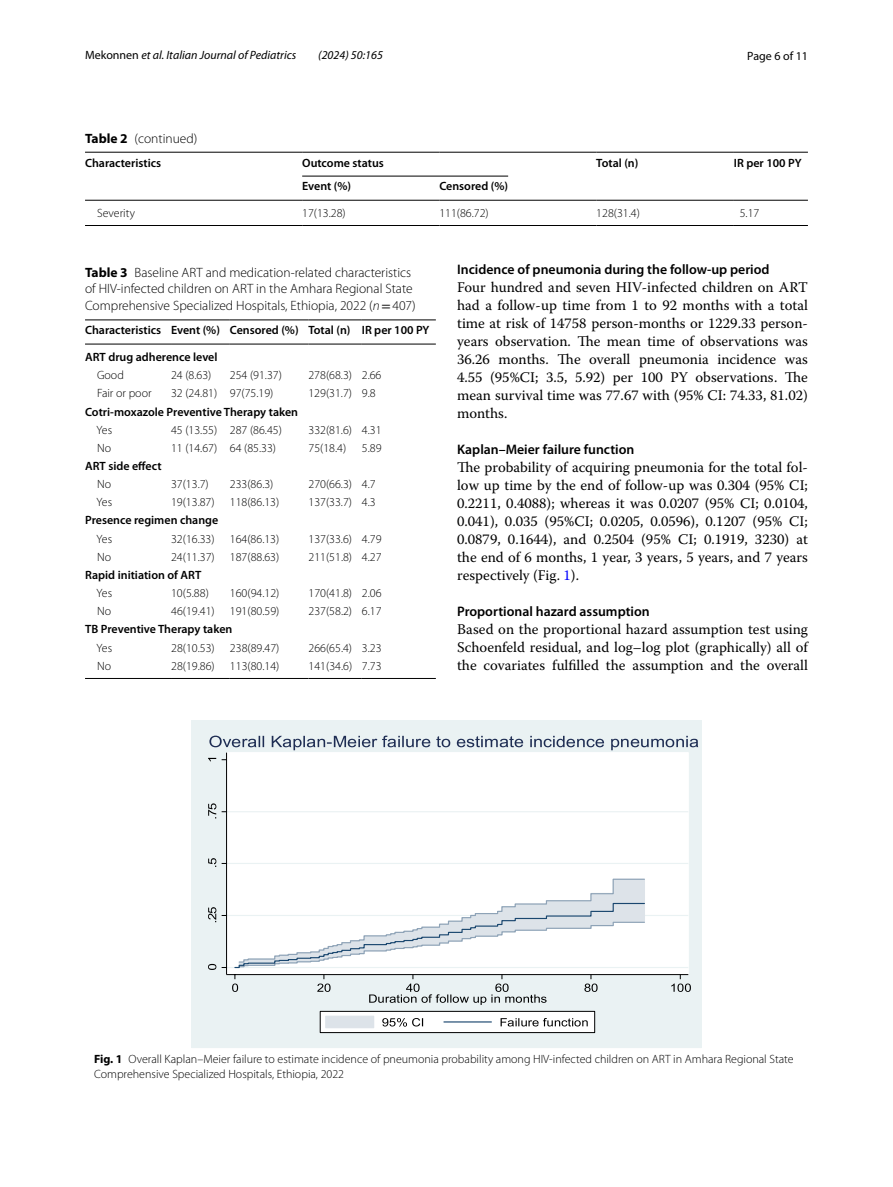
<style>
.page{position:relative;width:893px;height:1187px;background:#fff}
.page>*{position:absolute;margin:0;border:0;box-sizing:border-box;transform-origin:0 0}
.t1{font:14.7px/18px "Warnock Pro";color:#000;text-align:justify}
.t2{font:600 13.8px "Myriad Pro";color:#000}
.t3{font:300 13.5px/16.5px "Myriad Pro";color:#000}
.t4{font:300 12px/15px "Myriad Pro";color:#000}
.t5{font:600 12px "Myriad Pro";color:#000}
.t6{font:italic 12px "Myriad Pro";color:#000}
.t7{font:12px "Myriad Pro";color:#000}
.s1{font-style:normal}
.s2{font-weight:700}
.s3{font-style:italic}
.s4{font-family:"STIX";font-weight:400}
.s5{color:#00f}
</style>
<div class="page">
<hr style="left:85px;top:152px;width:217px;height:1px;background:#000">
<hr style="left:85px;top:200px;width:217px;height:1px;background:#000">
<hr style="left:302px;top:152px;width:137px;height:1px;background:#000">
<hr style="left:439px;top:152px;width:157px;height:1px;background:#000">
<hr style="left:596px;top:152px;width:138px;height:1px;background:#000">
<hr style="left:596px;top:200px;width:138px;height:1px;background:#000">
<hr style="left:734px;top:152px;width:74px;height:1px;background:#000">
<hr style="left:734px;top:200px;width:74px;height:1px;background:#000">
<hr style="left:302px;top:200px;width:137px;height:1px;background:#000">
<hr style="left:439px;top:200px;width:157px;height:1px;background:#000">
<hr style="left:85px;top:225px;width:217px;height:1px;background:#000">
<hr style="left:302px;top:225px;width:137px;height:1px;background:#000">
<hr style="left:439px;top:225px;width:157px;height:1px;background:#000">
<hr style="left:596px;top:225px;width:138px;height:1px;background:#000">
<hr style="left:734px;top:225px;width:74px;height:1px;background:#000">
<hr style="left:302px;top:176px;width:206px;height:1px;background:#000">
<hr style="left:85px;top:319px;width:86px;height:1px;background:#000">
<hr style="left:85px;top:344px;width:86px;height:1px;background:#000">
<hr style="left:171px;top:319px;width:59px;height:1px;background:#000">
<hr style="left:171px;top:344px;width:59px;height:1px;background:#000">
<hr style="left:230px;top:319px;width:78px;height:1px;background:#000">
<hr style="left:230px;top:344px;width:78px;height:1px;background:#000">
<hr style="left:308px;top:319px;width:54px;height:1px;background:#000">
<hr style="left:308px;top:344px;width:54px;height:1px;background:#000">
<hr style="left:362px;top:319px;width:74px;height:1px;background:#000">
<hr style="left:362px;top:344px;width:74px;height:1px;background:#000">
<hr style="left:85px;top:678px;width:86px;height:1px;background:#000">
<hr style="left:171px;top:678px;width:59px;height:1px;background:#000">
<hr style="left:230px;top:678px;width:78px;height:1px;background:#000">
<hr style="left:308px;top:678px;width:54px;height:1px;background:#000">
<hr style="left:362px;top:678px;width:74px;height:1px;background:#000">
<div style="left:192px;top:721px;width:509px;height:326px;background:#eaf2f3"></div>
<div style="left:191px;top:721px;width:511px;height:326px;border:1px solid #eaf2f3"></div>
<div style="left:226px;top:752px;width:463px;height:222px;background:#fff"></div>
<hr style="left:227px;top:966px;width:461px;height:2px;background:#eaf2f3">
<hr style="left:227px;top:914px;width:461px;height:2px;background:#eaf2f3">
<hr style="left:227px;top:862px;width:461px;height:2px;background:#eaf2f3">
<hr style="left:227px;top:811px;width:461px;height:1px;background:#eaf2f3">
<svg style="left:234px;top:878px;width:412px;height:90px"></svg>
<hr style="left:226px;top:752px;width:1px;height:222px;background:#000">
<svg style="left:208px;top:963px;width:8px;height:6px"></svg>
<svg style="left:208px;top:907px;width:8px;height:15px"></svg>
<svg style="left:208px;top:858px;width:8px;height:8px"></svg>
<svg style="left:208px;top:803px;width:8px;height:15px"></svg>
<svg style="left:208px;top:757px;width:8px;height:4px"></svg>
<hr style="left:227px;top:974px;width:461px;height:1px;background:#000">
<svg style="left:232px;top:974px;width:6px;height:17px"></svg>
<svg style="left:317px;top:974px;width:14px;height:17px"></svg>
<svg style="left:584px;top:974px;width:14px;height:17px"></svg>
<svg style="left:671px;top:974px;width:20px;height:17px"></svg>
<svg style="left:369px;top:974px;width:178px;height:30px"></svg>
<div style="left:320px;top:1010px;width:275px;height:22px;background:#fff;border:1px solid #000"></div>
<div style="left:325px;top:1015px;width:49px;height:13px;background:#dde3e9;border:1px solid #dde3e9"></div>
<svg style="left:382px;top:1018px;width:206px;height:8px"></svg>
<svg style="left:209px;top:735px;width:489px;height:15px"></svg>
<p class="t6" style="left:85px;top:48px;width:213px"><span class="s1">Mekonnen</span> et al. Italian Journal of Pediatrics</p>
<p class="t6" style="left:318px;top:48px;width:66px">(2024) 50:165</p>
<p class="t7" style="left:747px;top:48px;width:62px">Page 6 of 11</p>
<p class="t3" style="left:85px;top:130px;width:114px"><span class="s2">Table 2</span> (continued)</p>
<p class="t5" style="left:85px;top:155px;width:78px">Characteristics</p>
<p class="t5" style="left:302px;top:155px;width:83px">Outcome status</p>
<p class="t5" style="left:596px;top:155px;width:44px">Total (n)</p>
<p class="t5" style="left:734px;top:155px;width:69px">IR per 100 PY</p>
<p class="t5" style="left:302px;top:179px;width:50px">Event (%)</p>
<p class="t5" style="left:439px;top:179px;width:70px">Censored (%)</p>
<p class="t4" style="left:97px;top:206px;width:39px">Severity</p>
<p class="t4" style="left:302px;top:206px;width:45px">17(13.28)</p>
<p class="t4" style="left:439px;top:206px;width:51px">111(86.72)</p>
<p class="t4" style="left:596px;top:206px;width:45px">128(31.4)</p>
<p class="t4" style="left:740px;top:206px;width:21px">5.17</p>
<p class="t3" style="left:85px;top:264px;width:332px"><span class="s2">Table 3</span> Baseline ART and medication-related characteristics of HIV-infected children on ART in the Amhara Regional State<br>Comprehensive Specialized Hospitals, Ethiopia, 2022 (<span class="s3">n</span><span class="s4">=</span>407)</p>
<p class="t5" style="left:85px;top:322px;width:346px">Characteristics Event (%) Censored (%) Total (n) IR per 100 PY</p>
<p class="t5" style="left:85px;top:349px;width:134px">ART drug adherence level</p>
<p class="t4" style="left:97px;top:368px;width:28px">Good</p>
<p class="t4" style="left:171px;top:368px;width:42px">24 (8.63)</p>
<p class="t4" style="left:230px;top:368px;width:54px">254 (91.37)</p>
<p class="t4" style="left:308px;top:368px;width:75px">278(68.3) 2.66</p>
<p class="t4" style="left:97px;top:386px;width:56px">Fair or poor</p>
<p class="t4" style="left:171px;top:386px;width:104px">32 (24.81) 97(75.19)</p>
<p class="t4" style="left:308px;top:386px;width:69px">129(31.7) 9.8</p>
<p class="t5" style="left:85px;top:404px;width:215px">Cotri-moxazole Preventive Therapy taken</p>
<p class="t4" style="left:96px;top:422px;width:17px">Yes</p>
<p class="t4" style="left:171px;top:422px;width:112px">45 (13.55) 287 (86.45)</p>
<p class="t4" style="left:308px;top:422px;width:75px">332(81.6) 4.31</p>
<p class="t4" style="left:97px;top:440px;width:16px">No</p>
<p class="t4" style="left:171px;top:440px;width:107px">11 (14.67) 64 (85.33)</p>
<p class="t4" style="left:308px;top:440px;width:39px">75(18.4)</p>
<p class="t4" style="left:362px;top:440px;width:21px">5.89</p>
<p class="t5" style="left:85px;top:458px;width:78px">ART side effect</p>
<p class="t4" style="left:97px;top:477px;width:16px">No</p>
<p class="t4" style="left:171px;top:477px;width:39px">37(13.7)</p>
<p class="t4" style="left:230px;top:477px;width:45px">233(86.3)</p>
<p class="t4" style="left:308px;top:477px;width:69px">270(66.3) 4.7</p>
<p class="t4" style="left:97px;top:495px;width:17px">Yes</p>
<p class="t4" style="left:171px;top:495px;width:45px">19(13.87)</p>
<p class="t4" style="left:230px;top:495px;width:51px">118(86.13)</p>
<p class="t4" style="left:308px;top:495px;width:69px">137(33.7) 4.3</p>
<p class="t5" style="left:85px;top:513px;width:135px">Presence regimen change</p>
<p class="t4" style="left:97px;top:531px;width:17px">Yes</p>
<p class="t4" style="left:171px;top:531px;width:45px">32(16.33)</p>
<p class="t4" style="left:230px;top:531px;width:51px">164(86.13)</p>
<p class="t4" style="left:309px;top:531px;width:75px">137(33.6) 4.79</p>
<p class="t4" style="left:97px;top:549px;width:16px">No</p>
<p class="t4" style="left:171px;top:549px;width:45px">24(11.37)</p>
<p class="t4" style="left:230px;top:549px;width:51px">187(88.63)</p>
<p class="t4" style="left:309px;top:549px;width:75px">211(51.8) 4.27</p>
<p class="t5" style="left:85px;top:567px;width:118px">Rapid initiation of ART</p>
<p class="t4" style="left:97px;top:585px;width:17px">Yes</p>
<p class="t4" style="left:171px;top:585px;width:39px">10(5.88)</p>
<p class="t4" style="left:230px;top:585px;width:51px">160(94.12)</p>
<p class="t4" style="left:309px;top:585px;width:75px">170(41.8) 2.06</p>
<p class="t4" style="left:97px;top:604px;width:16px">No</p>
<p class="t4" style="left:171px;top:604px;width:45px">46(19.41)</p>
<p class="t4" style="left:230px;top:604px;width:51px">191(80.59)</p>
<p class="t4" style="left:309px;top:604px;width:75px">237(58.2) 6.17</p>
<p class="t5" style="left:85px;top:621px;width:149px">TB Preventive Therapy taken</p>
<p class="t4" style="left:97px;top:640px;width:17px">Yes</p>
<p class="t4" style="left:171px;top:640px;width:45px">28(10.53)</p>
<p class="t4" style="left:230px;top:640px;width:51px">238(89.47)</p>
<p class="t4" style="left:309px;top:640px;width:75px">266(65.4) 3.23</p>
<p class="t4" style="left:97px;top:658px;width:16px">No</p>
<p class="t4" style="left:171px;top:658px;width:45px">28(19.86)</p>
<p class="t4" style="left:230px;top:658px;width:51px">113(80.14)</p>
<p class="t4" style="left:309px;top:658px;width:75px">141(34.6) 7.73</p>
<p class="t2" style="left:457px;top:260px;width:314px">Incidence of pneumonia during the follow‑up period</p>
<p class="t1" style="left:457px;top:278px;width:352px">Four hundred and seven HIV-infected children on ART had a follow-up time from 1 to 92 months with a total time at risk of 14758 person-months or 1229.33 person&shy;years observation. The mean time of observations was 36.26 months. The overall pneumonia incidence was 4.55 (95%CI; 3.5, 5.92) per 100 PY observations. The mean survival time was 77.67 with (95% CI: 74.33, 81.02) months.</p>
<p class="t2" style="left:457px;top:440px;width:179px">Kaplan–Meier failure function</p>
<p class="t1" style="left:457px;top:458px;width:352px">The probability of acquiring pneumonia for the total fol&shy;low up time by the end of follow-up was 0.304 (95% CI; 0.2211, 0.4088); whereas it was 0.0207 (95% CI; 0.0104, 0.041), 0.035 (95%CI; 0.0205, 0.0596), 0.1207 (95% CI; 0.0879, 0.1644), and 0.2504 (95% CI; 0.1919, 3230) at the end of 6 months, 1 year, 3 years, 5 years, and 7 years respectively (Fig. <span class="s5">1</span>).</p>
<p class="t2" style="left:457px;top:602px;width:194px">Proportional hazard assumption</p>
<p class="t1" style="left:457px;top:620px;width:352px">Based on the proportional hazard assumption test using Schoenfeld residual, and log–log plot (graphically) all of the covariates fulfilled the assumption and the overall</p>
<p class="t4" style="left:94px;top:1051px;width:701px"><span class="s2">Fig. 1</span> Overall Kaplan–Meier failure to estimate incidence of pneumonia probability among HIV-infected children on ART in Amhara Regional State<br>Comprehensive Specialized Hospitals, Ethiopia, 2022</p>
</div>
